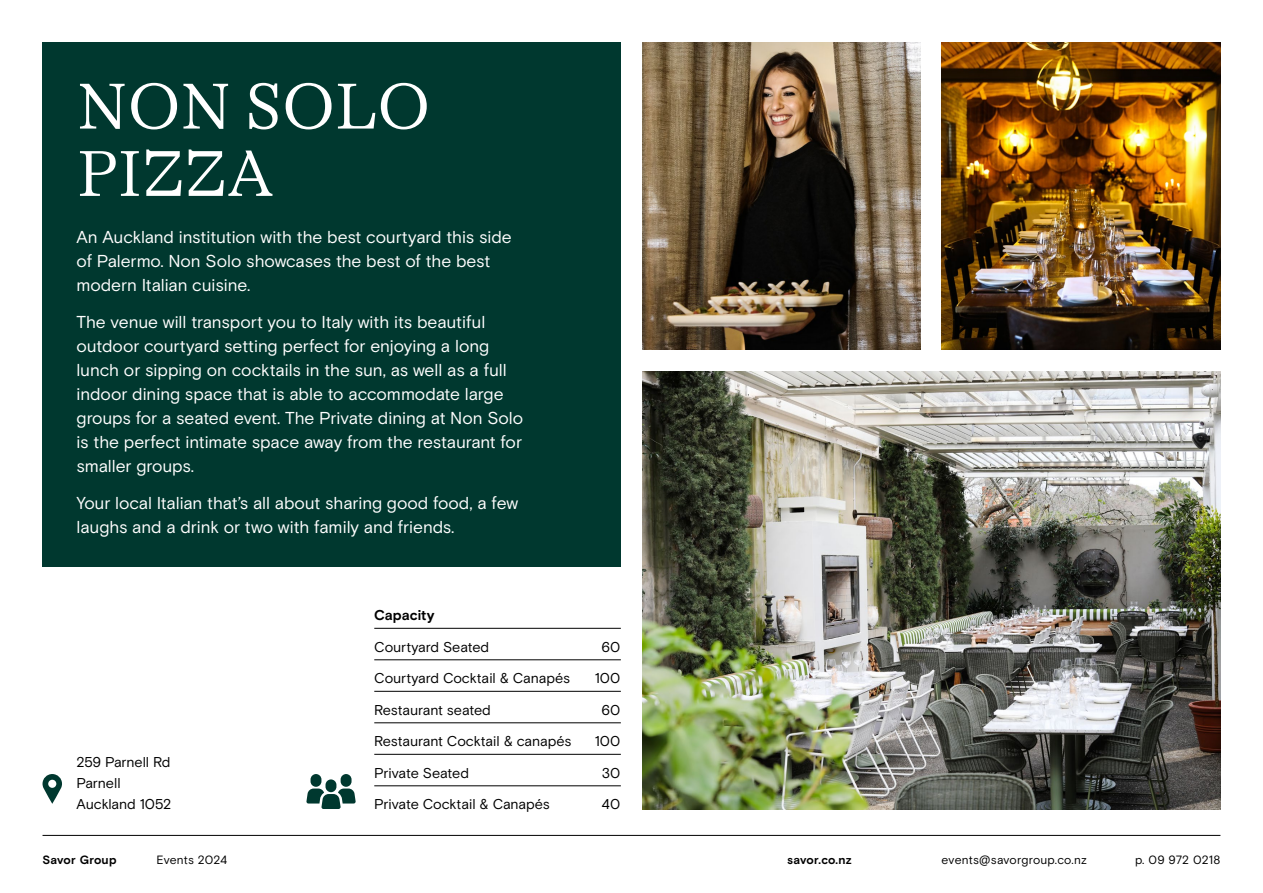
<style>
.page{position:relative;width:1263px;height:893px;background:#fff}
.page>*{position:absolute;margin:0;border:0;box-sizing:border-box;transform-origin:0 0}
.t1{font:300 65.85px/67.3px "GT Alpina";letter-spacing:.01em;color:#fff}
.t2{font:17.25px/24px "Basis Grotesque Pro";letter-spacing:-.005em;color:#fff}
.t3{font:14.25px/21px "Basis Grotesque Pro";letter-spacing:-.01em;color:#000}
.t4{font:700 14.25px "Basis Grotesque Pro";color:#000}
.t5{font:12px "Basis Grotesque Pro";letter-spacing:.01em;color:#000}
.t6{font:700 12px "Basis Grotesque Pro";letter-spacing:.02em;color:#000}
</style>
<div class="page">
<hr style="left:43px;top:835px;width:1177px;height:1px;background:#000">
<div style="left:43px;top:43px;width:578px;height:524px;background:#00382f"></div>
<svg style="left:43px;top:774px;width:19px;height:30px"></svg>
<img style="left:642px;top:371px;width:578px;height:438px">
<img style="left:642px;top:43px;width:279px;height:307px">
<img style="left:942px;top:43px;width:278px;height:307px">
<div style="left:310px;top:774px;width:11px;height:13px;background:#00382f;border-radius:5px"></div>
<div style="left:341px;top:774px;width:11px;height:13px;background:#00382f;border-radius:5px"></div>
<svg style="left:306px;top:788px;width:50px;height:21px"></svg>
<div style="left:325px;top:779px;width:11px;height:13px;background:#00382f;border-radius:5px"></div>
<hr style="left:374px;top:628px;width:247px;height:1px;background:#000">
<hr style="left:374px;top:659px;width:247px;height:1px;background:#000">
<hr style="left:374px;top:691px;width:247px;height:1px;background:#000">
<hr style="left:374px;top:722px;width:247px;height:1px;background:#000">
<hr style="left:374px;top:754px;width:247px;height:1px;background:#000">
<hr style="left:374px;top:785px;width:247px;height:1px;background:#000">
<h1 class="t1" style="left:77px;top:73px;width:355px">NON SOLO<br>PIZZA</h1>
<p class="t2" style="left:77px;top:226px;width:437px">An Auckland institution with the best courtyard this side of Palermo. Non Solo showcases the best of the best modern Italian cuisine.</p>
<p class="t2" style="left:77px;top:311px;width:448px">The venue will transport you to Italy with its beautiful outdoor courtyard setting perfect for enjoying a long lunch or sipping on cocktails in the sun, as well as a full indoor dining space that is able to accommodate large groups for a seated event. The Private dining at Non Solo is the perfect intimate space away from the restaurant for smaller groups.</p>
<p class="t2" style="left:77px;top:491px;width:443px">Your local Italian that’s all about sharing good food, a few laughs and a drink or two with family and friends.</p>
<p class="t3" style="left:77px;top:752px;width:97px">259 Parnell Rd<br>Parnell<br>Auckland 1052</p>
<p class="t4" style="left:374px;top:607px;width:62px">Capacity</p>
<p class="t3" style="left:374px;top:636px;width:116px">Courtyard Seated</p>
<p class="t3" style="left:601px;top:636px;width:20px">60</p>
<p class="t3" style="left:374px;top:668px;width:197px">Courtyard Cocktail &amp; Canapés</p>
<p class="t3" style="left:595px;top:668px;width:27px">100</p>
<p class="t3" style="left:374px;top:699px;width:118px">Restaurant seated</p>
<p class="t3" style="left:601px;top:699px;width:20px">60</p>
<p class="t3" style="left:374px;top:731px;width:199px">Restaurant Cocktail &amp; canapés</p>
<p class="t3" style="left:595px;top:731px;width:27px">100</p>
<p class="t3" style="left:374px;top:762px;width:96px">Private Seated</p>
<p class="t3" style="left:602px;top:762px;width:20px">30</p>
<p class="t3" style="left:374px;top:794px;width:177px">Private Cocktail &amp; Canapés</p>
<p class="t3" style="left:601px;top:794px;width:20px">40</p>
<p class="t6" style="left:43px;top:853px;width:75px">Savor Group</p>
<p class="t5" style="left:157px;top:853px;width:72px">Events 2024</p>
<p class="t6" style="left:787px;top:853px;width:66px">savor.co.nz</p>
<p class="t5" style="left:942px;top:853px;width:147px">events@savorgroup.co.nz</p>
<p class="t5" style="left:1135px;top:853px;width:87px">p. 09 972 0218</p>
</div>
